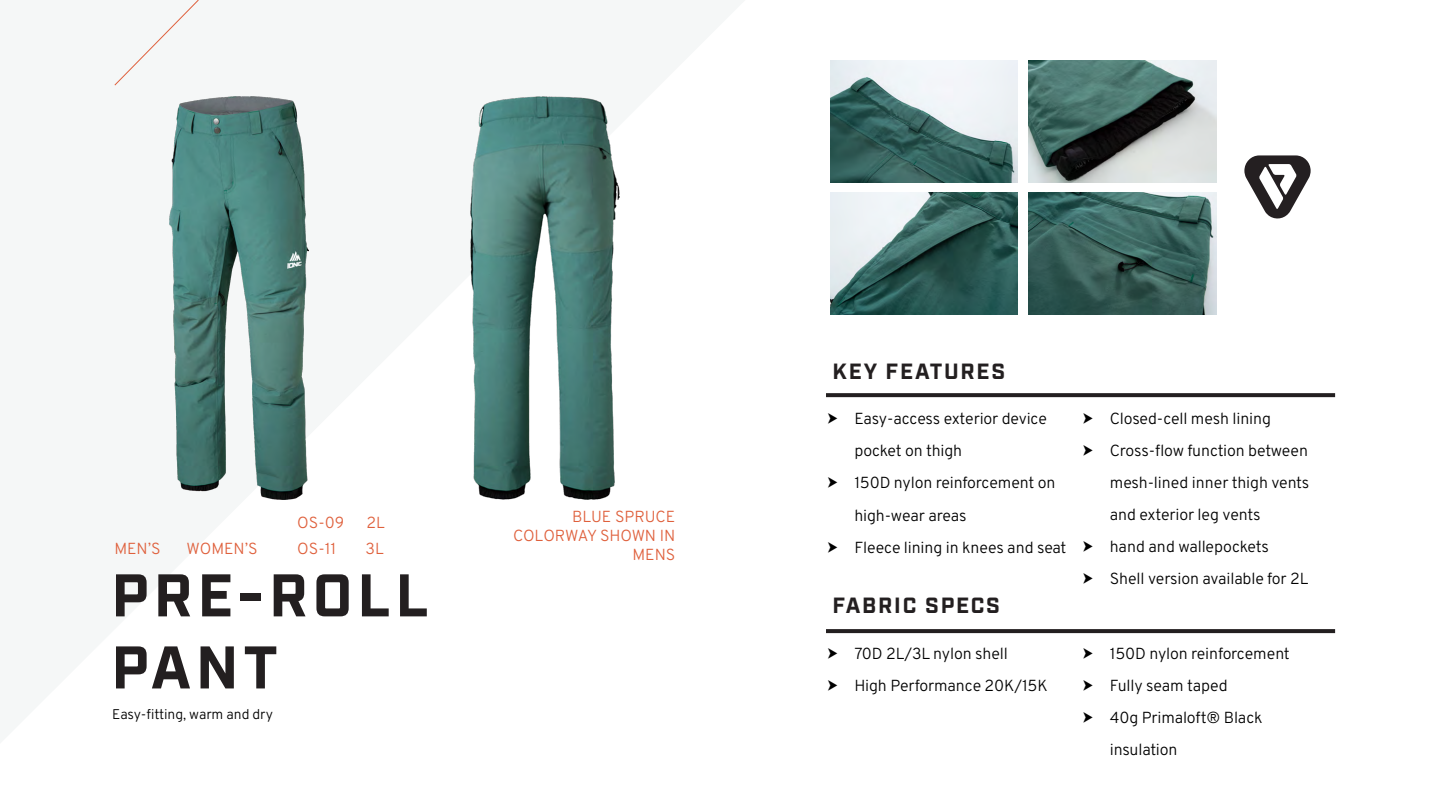
<style>
.page{position:relative;width:1440px;height:811px;background:#fff}
.page>*{position:absolute;margin:0;border:0;box-sizing:border-box;transform-origin:0 0}
.Headline{font:700 60px "Industry Test";letter-spacing:.08em;color:#231f20}
.Sub-Headings_Small{font:700 22px "Industry Test";letter-spacing:.08em;color:#231f20}
.t1{font:16px/32px "Overpass";letter-spacing:-.01em;color:#000}
.Subheader_overpass_s{font:16px/19.2px "Overpass";letter-spacing:-.005em;color:#df603c;text-align:right}
.Tagline{font:14px "Overpass";letter-spacing:-.01em;color:#000}
</style>
<div class="page">
<div style="left:114px;top:0;width:85px;height:86px;background:#f5f7f7"></div>
<img style="left:169px;top:96px;width:139px;height:403px">
<img style="left:471px;top:96px;width:149px;height:403px">
<img style="left:831px;top:61px;width:187px;height:122px">
<img style="left:1029px;top:61px;width:187px;height:122px">
<img style="left:1029px;top:193px;width:187px;height:122px">
<img style="left:831px;top:193px;width:187px;height:122px">
<svg style="left:826px;top:393px;width:509px;height:4px;background:#2a2728"></svg>
<svg style="left:826px;top:629px;width:509px;height:3px;background:#2a2627"></svg>
<svg style="left:1244px;top:155px;width:67px;height:64px"></svg>
<p class="Subheader_overpass_s" style="left:297px;top:512px;width:49px">OS-09</p>
<p class="Subheader_overpass_s" style="left:366px;top:512px;width:20px">2L</p>
<p class="Subheader_overpass_s" style="left:513px;top:505px;width:164px">BLUE SPRUCE<br>COLORWAY SHOWN IN<br>MENS</p>
<p class="Subheader_overpass_s" style="left:114px;top:538px;width:48px">MEN’S</p>
<p class="Subheader_overpass_s" style="left:186px;top:538px;width:73px">WOMEN’S</p>
<p class="Subheader_overpass_s" style="left:297px;top:538px;width:40px">OS-11</p>
<p class="Subheader_overpass_s" style="left:366px;top:538px;width:20px">3L</p>
<p class="Headline" style="left:111px;top:572px;width:319px">PRE-ROLL</p>
<p class="Headline" style="left:111px;top:644px;width:168px">PANT</p>
<p class="Tagline" style="left:112px;top:702px;width:162px">Easy-fitting, warm and dry</p>
<p class="Sub-Headings_Small" style="left:833px;top:362px;width:174px">KEY FEATURES</p>
<p class="t1" style="left:854px;top:402px;width:194px;text-indent:-28px">⮞ Easy-access exterior device pocket on thigh</p>
<p class="t1" style="left:854px;top:466px;width:203px;text-indent:-28px">⮞ 150D nylon reinforcement on high-wear areas</p>
<p class="t1" style="left:826px;top:530px;width:242px">⮞ Fleece lining in knees and seat</p>
<p class="Sub-Headings_Small" style="left:833px;top:597px;width:169px">FABRIC SPECS</p>
<p class="t1" style="left:826px;top:636px;width:183px">⮞ 70D 2L/3L nylon shell</p>
<p class="t1" style="left:826px;top:668px;width:223px">⮞ High Performance 20K/15K</p>
<p class="t1" style="left:1081px;top:401px;width:191px">⮞ Closed-cell mesh lining</p>
<p class="t1" style="left:1110px;top:433px;width:201px;text-align:justify;text-indent:-28px">⮞ Cross-flow function between mesh-lined inner thigh vents and exterior leg vents</p>
<p class="t1" style="left:1081px;top:529px;width:189px">⮞ hand and wallepockets</p>
<p class="t1" style="left:1081px;top:561px;width:229px">⮞ Shell version available for 2L</p>
<p class="t1" style="left:1081px;top:636px;width:210px">⮞ 150D nylon reinforcement</p>
<p class="t1" style="left:1081px;top:668px;width:148px">⮞ Fully seam taped</p>
<p class="t1" style="left:1110px;top:700px;width:154px;text-indent:-28px">⮞ 40g Primaloft® Black insulation</p>
</div>
